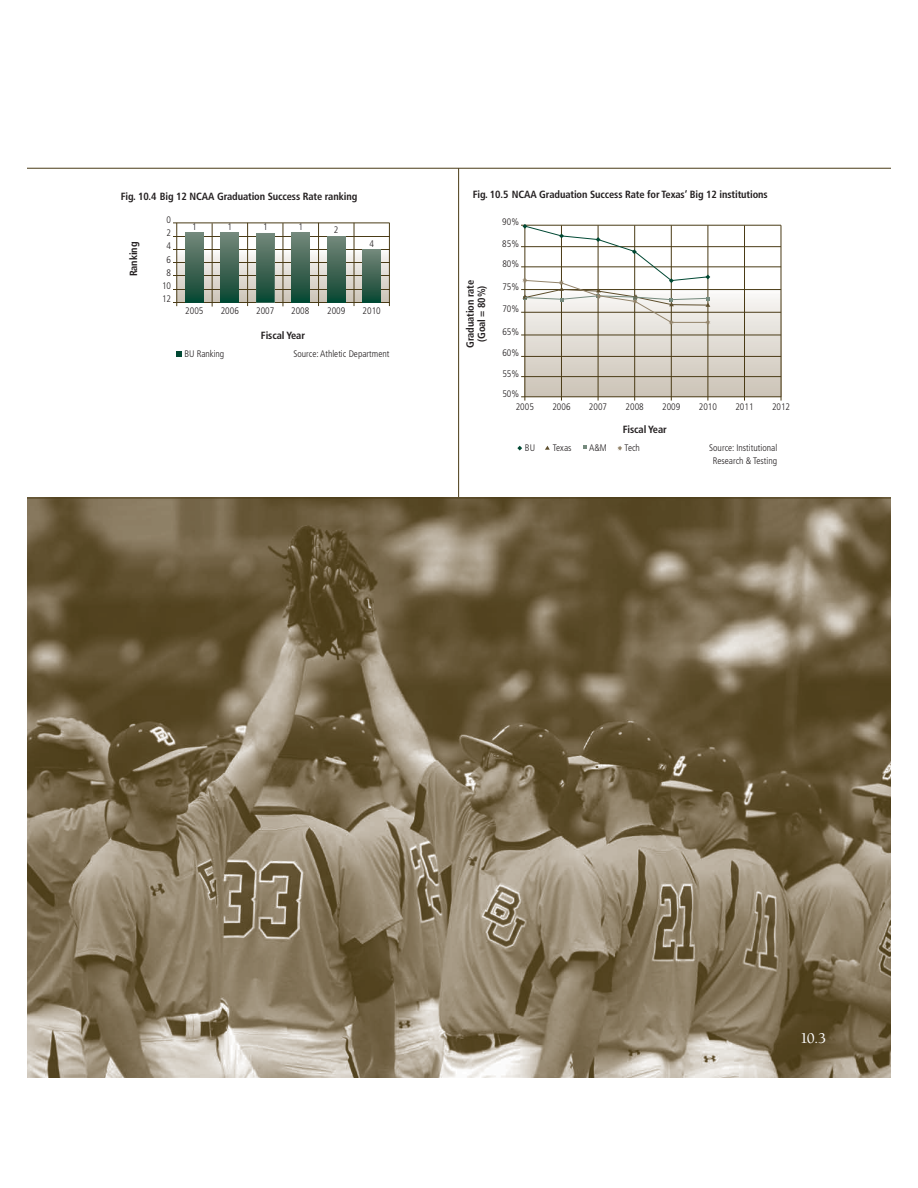
<style>
.page{position:relative;width:918px;height:1188px;background:#fff}
.page>*{position:absolute;margin:0;border:0;box-sizing:border-box;transform-origin:0 0}
.t1{font:14.55px "Berkeley Old Md ITC";color:#fff}
.t2{font:700 condensed 10.35px/11.4px "Frutiger";letter-spacing:-.01em;color:#231f20;text-align:center}
.t3{font:300 condensed 9.45px/20.2px "Frutiger";color:#231f20}
</style>
<div class="page">
<hr style="left:458px;top:168px;width:1px;height:910px;background:#4a3b16">
<hr style="left:27px;top:168px;width:864px;height:1px;background:#4a3b16">
<img style="left:27px;top:499px;width:864px;height:579px">
<hr style="left:173px;top:223px;width:216px;height:1px;background:#4a3b16">
<hr style="left:173px;top:236px;width:216px;height:1px;background:#4a3b16">
<hr style="left:173px;top:263px;width:216px;height:1px;background:#4a3b16">
<hr style="left:173px;top:289px;width:216px;height:1px;background:#4a3b16">
<hr style="left:173px;top:249px;width:216px;height:1px;background:#4a3b16">
<hr style="left:173px;top:276px;width:216px;height:1px;background:#4a3b16">
<hr style="left:173px;top:302px;width:216px;height:1px;background:#4a3b16">
<hr style="left:176px;top:223px;width:1px;height:83px;background:#4a3b16">
<hr style="left:212px;top:223px;width:1px;height:84px;background:#4a3b16">
<hr style="left:247px;top:223px;width:1px;height:83px;background:#4a3b16">
<hr style="left:283px;top:223px;width:1px;height:83px;background:#4a3b16">
<hr style="left:318px;top:223px;width:1px;height:83px;background:#4a3b16">
<hr style="left:354px;top:223px;width:1px;height:83px;background:#4a3b16">
<svg style="left:177px;top:233px;width:212px;height:69px"></svg>
<div style="left:291px;top:233px;width:18px;height:69px;background:linear-gradient(to bottom,#758779,#0b4632)"></div>
<div style="left:327px;top:236px;width:18px;height:66px;background:linear-gradient(to bottom,#76877a,#0c4733)"></div>
<svg style="left:177px;top:351px;width:4px;height:5px"></svg>
<div style="left:363px;top:250px;width:18px;height:52px;background:linear-gradient(to bottom,#748678,#0d4833)"></div>
<hr style="left:389px;top:223px;width:1px;height:83px;background:#4a3b16">
<svg style="left:526px;top:288px;width:255px;height:109px"></svg>
<hr style="left:521px;top:267px;width:260px;height:1px;background:#4a3b16">
<hr style="left:521px;top:225px;width:260px;height:1px;background:#4a3b16">
<hr style="left:521px;top:289px;width:260px;height:1px;background:#4a3b16">
<hr style="left:521px;top:246px;width:260px;height:1px;background:#4a3b16">
<hr style="left:521px;top:312px;width:260px;height:1px;background:#4a3b16">
<hr style="left:521px;top:335px;width:260px;height:1px;background:#4a3b16">
<hr style="left:521px;top:356px;width:260px;height:1px;background:#4a3b16">
<hr style="left:521px;top:376px;width:260px;height:1px;background:#4a3b16">
<hr style="left:521px;top:397px;width:260px;height:1px;background:#4a3b16">
<hr style="left:525px;top:225px;width:1px;height:176px;background:#4a3b16">
<hr style="left:561px;top:225px;width:1px;height:176px;background:#4a3b16">
<hr style="left:598px;top:225px;width:1px;height:176px;background:#4a3b16">
<hr style="left:634px;top:225px;width:1px;height:176px;background:#4a3b16">
<hr style="left:671px;top:225px;width:1px;height:176px;background:#4a3b16">
<hr style="left:708px;top:225px;width:1px;height:176px;background:#4a3b16">
<hr style="left:744px;top:225px;width:1px;height:176px;background:#4a3b16">
<hr style="left:781px;top:225px;width:1px;height:176px;background:#4a3b16">
<svg style="left:583px;top:446px;width:4px;height:3px"></svg>
<svg style="left:517px;top:446px;width:5px;height:5px"></svg>
<svg style="left:545px;top:446px;width:5px;height:4px"></svg>
<svg style="left:617px;top:446px;width:5px;height:5px"></svg>
<svg style="left:522px;top:224px;width:188px;height:101px"></svg>
<hr style="left:27px;top:498px;width:864px;height:1px;background:#4a3b16">
<p class="t2" style="left:121px;top:192px;width:238px">Fig. 10.4 Big 12 NCAA Graduation Success Rate ranking</p>
<p class="t2" style="left:129px;top:276px;width:36px;rotate:-90deg">Ranking</p>
<p class="t3" style="left:185px;top:301px;width:20px">2005</p>
<p class="t3" style="left:221px;top:301px;width:20px">2006</p>
<p class="t3" style="left:256px;top:301px;width:20px">2007</p>
<p class="t3" style="left:291px;top:301px;width:20px">2008</p>
<p class="t3" style="left:327px;top:301px;width:20px">2009</p>
<p class="t2" style="left:261px;top:330px;width:46px">Fiscal Year</p>
<p class="t3" style="left:185px;top:345px;width:41px">BU Ranking</p>
<p class="t3" style="left:293px;top:344px;width:97px">Source: Athletic Department</p>
<p class="t3" style="left:167px;top:214px;width:6px;line-height:13.2px">0<br>2</p>
<p class="t3" style="left:167px;top:250px;width:6px">6</p>
<p class="t3" style="left:162px;top:276px;width:11px">10</p>
<p class="t3" style="left:192px;top:217px;width:6px">1</p>
<p class="t3" style="left:228px;top:217px;width:6px">1</p>
<p class="t3" style="left:263px;top:217px;width:6px">1</p>
<p class="t3" style="left:298px;top:217px;width:6px">1</p>
<p class="t3" style="left:334px;top:220px;width:6px">2</p>
<p class="t3" style="left:369px;top:234px;width:6px">4</p>
<p class="t3" style="left:167px;top:237px;width:6px">4</p>
<p class="t3" style="left:167px;top:263px;width:6px">8</p>
<p class="t3" style="left:162px;top:290px;width:11px">12</p>
<p class="t3" style="left:363px;top:301px;width:20px">2010</p>
<p class="t2" style="left:473px;top:190px;width:297px">Fig. 10.5 NCAA Graduation Success Rate for Texas’ Big 12 institutions</p>
<p class="t3" style="left:502px;top:213px;width:18px">90%</p>
<p class="t3" style="left:502px;top:234px;width:18px">85%</p>
<p class="t2" style="left:465px;top:348px;width:70px;rotate:-90deg">Graduation rate (Goal = 80%)</p>
<p class="t3" style="left:502px;top:254px;width:18px">80%</p>
<p class="t3" style="left:502px;top:277px;width:18px">75%</p>
<p class="t3" style="left:502px;top:300px;width:18px">70%</p>
<p class="t3" style="left:502px;top:322px;width:18px">65%</p>
<p class="t3" style="left:502px;top:344px;width:18px;text-align:justify">60% 55% 50%</p>
<p class="t3" style="left:516px;top:397px;width:20px">2005</p>
<p class="t3" style="left:552px;top:397px;width:20px">2006</p>
<p class="t3" style="left:589px;top:397px;width:20px">2007</p>
<p class="t3" style="left:626px;top:397px;width:20px">2008</p>
<p class="t3" style="left:662px;top:397px;width:20px">2009</p>
<p class="t3" style="left:699px;top:397px;width:20px">2010</p>
<p class="t3" style="left:735px;top:397px;width:20px">2011</p>
<p class="t3" style="left:772px;top:397px;width:20px">2012</p>
<p class="t2" style="left:623px;top:425px;width:46px">Fiscal Year</p>
<p class="t3" style="left:525px;top:439px;width:12px">BU</p>
<p class="t3" style="left:553px;top:439px;width:20px">Texas</p>
<p class="t3" style="left:589px;top:439px;width:19px">A&amp;M</p>
<p class="t3" style="left:625px;top:439px;width:17px">Tech</p>
<p class="t3" style="left:709px;top:443px;width:70px;line-height:12.5px;text-align:center">Source: Institutional<br>Research &amp; Testing</p>
<h1 class="t1" style="left:800px;top:1032px;width:27px">10.3</h1>
</div>
